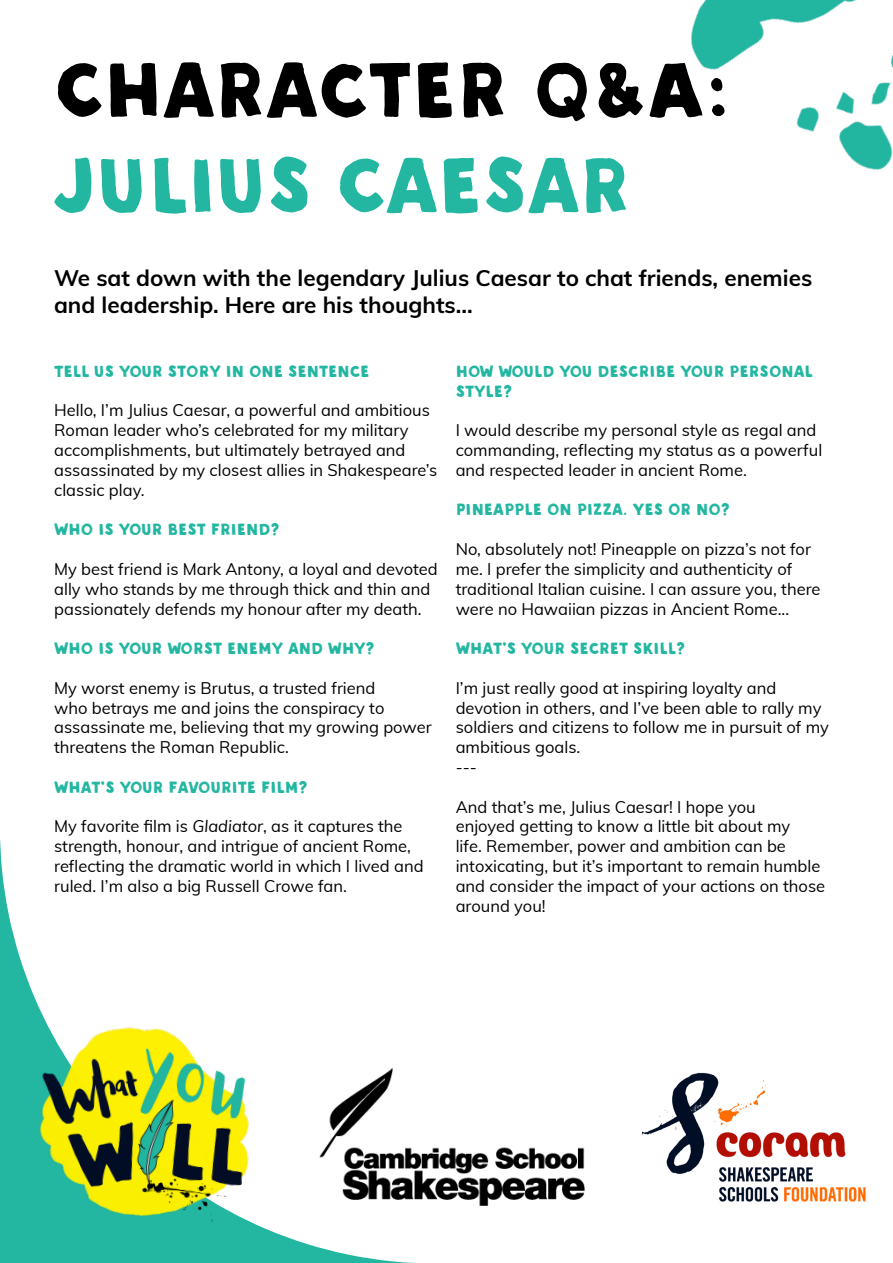
<style>
.page{position:relative;width:893px;height:1263px;background:#fff}
.page>*{position:absolute;margin:0;border:0;box-sizing:border-box;transform-origin:0 0}
.t1{font:79.5px "SD Sans Fill One";color:#000}
.t2{font:79.5px "SD Sans Fill One";color:#23b7a2}
.t3{font:700 22.5px/27px "Muli";color:#000}
.t4{font:16.5px/19.8px "Muli";color:#000}
.t5{font:16.5px/19.8px "SD Sans Fill One";color:#23b7a2}
.s1{font-style:italic}
</style>
<div class="page">
<svg style="left:0;top:839px;width:415px;height:424px"></svg>
<img style="left:690px;top:0;width:203px;height:170px">
<img style="left:25px;top:987px;width:262px;height:276px">
<img style="left:642px;top:1072px;width:224px;height:130px">
<img style="left:320px;top:1069px;width:264px;height:136px">
<h1 class="t1" style="left:54px;top:39px;width:680px">CHARACTER Q&amp;A:</h1>
<h1 class="t2" style="left:54px;top:134px;width:578px">JULIUS CAESAR</h1>
<h2 class="t3" style="left:54px;top:263px;width:760px">We sat down with the legendary Julius Caesar to chat friends, enemies and leadership. Here are his thoughts...</h2>
<p class="t5" style="left:54px;top:361px;width:317px">TELL US YOUR STORY IN ONE SENTENCE</p>
<p class="t4" style="left:54px;top:400px;width:385px">Hello, I’m Julius Caesar, a powerful and ambitious Roman leader who’s celebrated for my military accomplishments, but ultimately betrayed and assassinated by my closest allies in Shakespeare’s classic play.</p>
<p class="t5" style="left:54px;top:519px;width:228px">WHO IS YOUR BEST FRIEND?</p>
<p class="t4" style="left:54px;top:558px;width:385px">My best friend is Mark Antony, a loyal and devoted ally who stands by me through thick and thin and passionately defends my honour after my death.</p>
<p class="t5" style="left:54px;top:638px;width:323px">WHO IS YOUR WORST ENEMY AND WHY?</p>
<p class="t4" style="left:54px;top:677px;width:379px">My worst enemy is Brutus, a trusted friend<br>who betrays me and joins the conspiracy to assassinate me, believing that my growing power threatens the Roman Republic.</p>
<p class="t5" style="left:54px;top:777px;width:256px">WHAT’S YOUR FAVOURITE FILM?</p>
<p class="t4" style="left:54px;top:816px;width:371px">My favorite film is <span class="s1">Gladiator</span>, as it captures the strength, honour, and intrigue of ancient Rome, reflecting the dramatic world in which I lived and ruled. I’m also a big Russell Crowe fan.</p>
<p class="t5" style="left:456px;top:361px;width:359px">HOW WOULD YOU DESCRIBE YOUR PERSONAL<br>STYLE?</p>
<p class="t4" style="left:456px;top:420px;width:368px">I would describe my personal style as regal and commanding, reflecting my status as a powerful and respected leader in ancient Rome.</p>
<p class="t5" style="left:456px;top:499px;width:277px">PINEAPPLE ON PIZZA. YES OR NO?</p>
<p class="t4" style="left:456px;top:538px;width:366px">No, absolutely not! Pineapple on pizza’s not for me. I prefer the simplicity and authenticity of traditional Italian cuisine. I can assure you, there were no Hawaiian pizzas in Ancient Rome...</p>
<p class="t5" style="left:456px;top:638px;width:232px">WHAT’S YOUR SECRET SKILL?</p>
<p class="t4" style="left:456px;top:677px;width:375px">I’m just really good at inspiring loyalty and devotion in others, and I’ve been able to rally my soldiers and citizens to follow me in pursuit of my ambitious goals.<br>---</p>
<p class="t4" style="left:456px;top:796px;width:371px">And that’s me, Julius Caesar! I hope you<br>enjoyed getting to know a little bit about my<br>life. Remember, power and ambition can be intoxicating, but it’s important to remain humble and consider the impact of your actions on those around you!</p>
</div>
